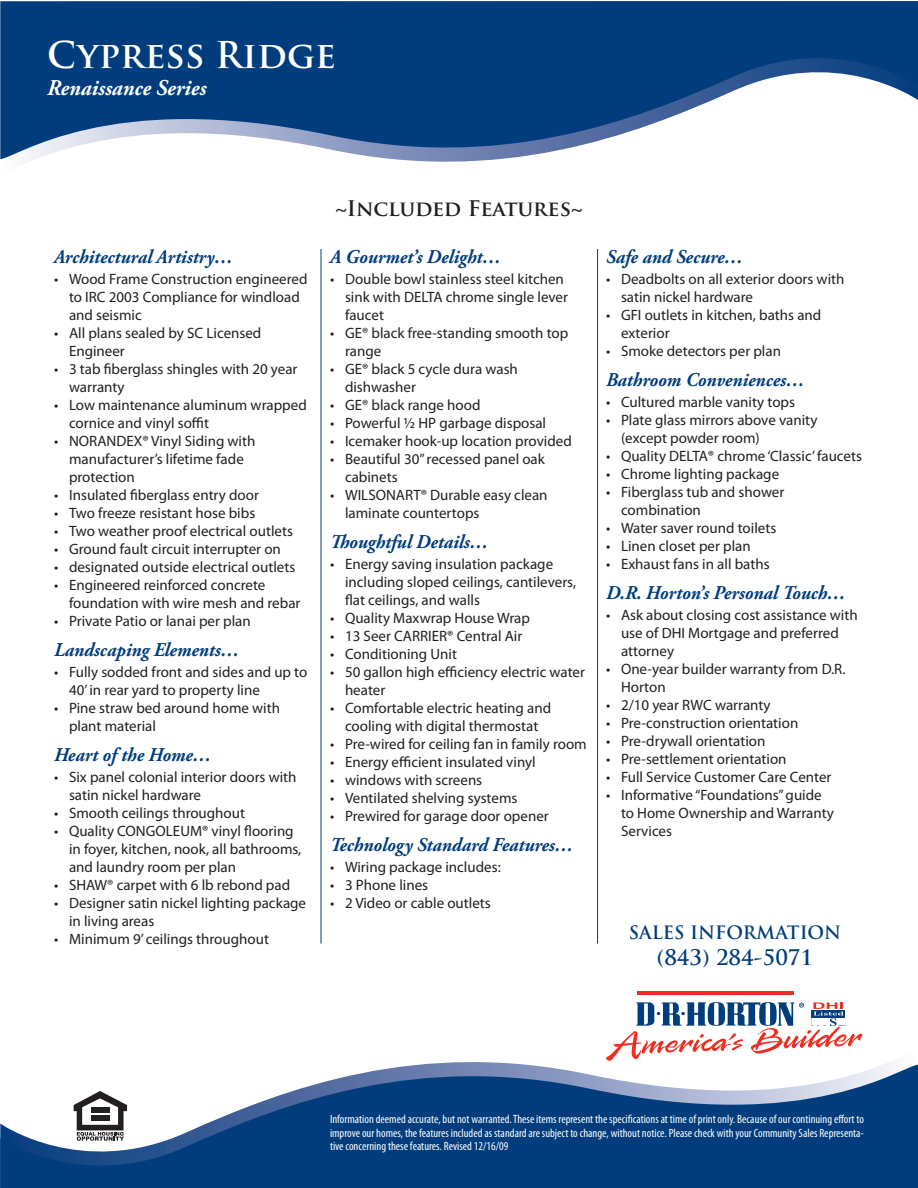
<style>
.page{position:relative;width:918px;height:1188px;background:#fff}
.page>*{position:absolute;margin:0;border:0;box-sizing:border-box;transform-origin:0 0}
.t1{font:700 36px "Trajan Pro";color:#fff}
.t2{font:italic 700 22.5px "Adobe Garamond Pro";color:#fff;scale:.95 1}
.t3{font:700 21px "Trajan Pro";letter-spacing:-.015em;color:#231f20}
.t4{font:700 21px "Trajan Pro";color:#013d7d}
.t5{font:italic 700 19.5px "Adobe Garamond Pro";color:#013d7d;scale:.95 1}
.t6{font:700 18px "Trajan Pro";color:#013d7d}
.t7{font:15px/18px "Myriad Pro";color:#231f20}
.t8{font:condensed 12px/13.5px "Myriad Pro";color:#fff;text-align:justify}
</style>
<div class="page">
<svg style="left:0;top:1px;width:918px;height:162px;fill:#013d7d"></svg>
<svg style="left:0;top:1061px;width:918px;height:127px;fill:#013d7d"></svg>
<svg style="left:74px;top:1091px;width:53px;height:50px"></svg>
<hr style="left:321px;top:249px;width:1px;height:695px;background:#013d7d">
<hr style="left:597px;top:249px;width:1px;height:695px;background:#013d7d">
<hr style="left:638px;top:991px;width:156px;height:3px;background:#ee2e22">
<svg style="left:606px;top:1002px;width:256px;height:59px"></svg>
<p class="t1" style="left:47px;top:32px;width:290px">Cypress Ridge</p>
<p class="t2" style="left:47px;top:74px;width:169px">Renaissance Series</p>
<p class="t5" style="left:54px;top:246px;width:190px">Architectural Artistry…</p>
<p class="t7" style="left:69px;top:270px;width:240px;text-indent:-15px">• Wood Frame Construction engineered to IRC 2003 Compliance for windload and seismic</p>
<p class="t7" style="left:69px;top:324px;width:194px;text-indent:-15px">• All plans sealed by SC Licensed<br>Engineer</p>
<p class="t7" style="left:69px;top:360px;width:230px;text-indent:-15px">• 3 tab fiberglass shingles with 20 year warranty</p>
<p class="t7" style="left:69px;top:396px;width:239px;text-indent:-15px">• Low maintenance aluminum wrapped cornice and vinyl soffit</p>
<p class="t7" style="left:69px;top:432px;width:188px;text-indent:-15px">• NORANDEX® Vinyl Siding with manufacturer’s lifetime fade protection</p>
<p class="t7" style="left:54px;top:486px;width:207px">• Insulated fiberglass entry door</p>
<p class="t7" style="left:54px;top:504px;width:203px">• Two freeze resistant hose bibs</p>
<p class="t7" style="left:54px;top:522px;width:240px">• Two weather proof electrical outlets</p>
<p class="t7" style="left:54px;top:540px;width:228px">• Ground fault circuit interrupter on</p>
<p class="t7" style="left:54px;top:558px;width:243px">• designated outside electrical outlets</p>
<p class="t7" style="left:69px;top:576px;width:233px;text-indent:-15px">• Engineered reinforced concrete foundation with wire mesh and rebar</p>
<p class="t7" style="left:54px;top:612px;width:198px">• Private Patio or lanai per plan</p>
<p class="t5" style="left:54px;top:639px;width:197px">Landscaping Elements…</p>
<p class="t7" style="left:69px;top:663px;width:240px;text-indent:-15px">• Fully sodded front and sides and up to<br>40’ in rear yard to property line</p>
<p class="t7" style="left:69px;top:699px;width:213px;text-indent:-15px">• Pine straw bed around home with plant material</p>
<p class="t5" style="left:54px;top:744px;width:167px">Heart of the Home…</p>
<p class="t7" style="left:69px;top:768px;width:229px;text-indent:-15px">• Six panel colonial interior doors with satin nickel hardware</p>
<p class="t7" style="left:54px;top:804px;width:193px">• Smooth ceilings throughout</p>
<p class="t7" style="left:69px;top:822px;width:234px;text-indent:-15px">• Quality CONGOLEUM® vinyl flooring in foyer, kitchen, nook, all bathrooms, and laundry room per plan</p>
<p class="t7" style="left:54px;top:876px;width:238px">• SHAW® carpet with 6 lb rebond pad</p>
<p class="t7" style="left:69px;top:894px;width:239px;text-indent:-15px">• Designer satin nickel lighting package in living areas</p>
<p class="t7" style="left:54px;top:930px;width:216px">• Minimum 9’ ceilings throughout</p>
<p class="t3" style="left:335px;top:195px;width:249px">~Included Features~</p>
<p class="t5" style="left:330px;top:246px;width:181px">A Gourmet’s Delight…</p>
<p class="t7" style="left:345px;top:270px;width:225px;text-indent:-15px">• Double bowl stainless steel kitchen sink with DELTA chrome single lever faucet</p>
<p class="t7" style="left:345px;top:324px;width:225px;text-indent:-15px">• GE® black free-standing smooth top range</p>
<p class="t7" style="left:345px;top:360px;width:174px;text-indent:-15px">• GE® black 5 cycle dura wash dishwasher</p>
<p class="t7" style="left:330px;top:396px;width:152px">• GE® black range hood</p>
<p class="t7" style="left:330px;top:414px;width:218px">• Powerful ½ HP garbage disposal</p>
<p class="t7" style="left:330px;top:432px;width:243px">• Icemaker hook-up location provided</p>
<p class="t7" style="left:345px;top:450px;width:201px;text-indent:-15px">• Beautiful 30”recessed panel oak cabinets</p>
<p class="t7" style="left:345px;top:486px;width:204px;text-indent:-15px">• WILSONART® Durable easy clean laminate countertops</p>
<p class="t5" style="left:330px;top:531px;width:168px">Thoughtful Details…</p>
<p class="t7" style="left:345px;top:555px;width:233px;text-indent:-15px">• Energy saving insulation package including sloped ceilings, cantilevers, flat ceilings, and walls</p>
<p class="t7" style="left:330px;top:609px;width:202px">• Quality Maxwrap House Wrap</p>
<p class="t7" style="left:330px;top:627px;width:194px">• 13 Seer CARRIER® Central Air</p>
<p class="t7" style="left:330px;top:645px;width:129px">• Conditioning Unit</p>
<p class="t7" style="left:345px;top:663px;width:242px;text-indent:-15px">• 50 gallon high efficiency electric water heater</p>
<p class="t7" style="left:330px;top:699px;width:223px;text-align:center">• Comfortable electric heating and cooling with digital thermostat</p>
<p class="t7" style="left:330px;top:735px;width:258px">• Pre-wired for ceiling fan in family room</p>
<p class="t7" style="left:330px;top:753px;width:207px">• Energy efficient insulated vinyl</p>
<p class="t7" style="left:330px;top:771px;width:154px">• windows with screens</p>
<p class="t7" style="left:330px;top:789px;width:189px">• Ventilated shelving systems</p>
<p class="t7" style="left:330px;top:807px;width:220px">• Prewired for garage door opener</p>
<p class="t5" style="left:330px;top:834px;width:258px">Technology Standard Features…</p>
<p class="t7" style="left:330px;top:858px;width:172px">• Wiring package includes:</p>
<p class="t7" style="left:330px;top:876px;width:100px">• 3 Phone lines</p>
<p class="t7" style="left:330px;top:894px;width:162px">• 2 Video or cable outlets</p>
<p class="t5" style="left:606px;top:246px;width:146px">Safe and Secure…</p>
<p class="t7" style="left:621px;top:270px;width:225px;text-indent:-15px">• Deadbolts on all exterior doors with satin nickel hardware</p>
<p class="t7" style="left:621px;top:306px;width:202px;text-indent:-15px">• GFI outlets in kitchen, baths and exterior</p>
<p class="t7" style="left:606px;top:342px;width:177px">• Smoke detectors per plan</p>
<p class="t5" style="left:606px;top:369px;width:211px">Bathroom Conveniences…</p>
<p class="t7" style="left:606px;top:393px;width:191px">• Cultured marble vanity tops</p>
<p class="t7" style="left:621px;top:411px;width:198px;text-indent:-15px">• Plate glass mirrors above vanity (except powder room)</p>
<p class="t7" style="left:606px;top:447px;width:257px">• Quality DELTA® chrome ‘Classic’faucets</p>
<p class="t7" style="left:606px;top:465px;width:175px">• Chrome lighting package</p>
<p class="t7" style="left:621px;top:483px;width:165px;text-indent:-15px">• Fiberglass tub and shower combination</p>
<p class="t7" style="left:606px;top:519px;width:172px">• Water saver round toilets</p>
<p class="t7" style="left:606px;top:537px;width:146px">• Linen closet per plan</p>
<p class="t7" style="left:606px;top:555px;width:165px">• Exhaust fans in all baths</p>
<p class="t5" style="left:606px;top:582px;width:254px">D.R. Horton’s Personal Touch…</p>
<p class="t7" style="left:621px;top:606px;width:238px;text-indent:-15px">• Ask about closing cost assistance with use of DHI Mortgage and preferred attorney</p>
<p class="t7" style="left:621px;top:660px;width:226px;text-indent:-15px">• One-year builder warranty from D.R.<br>Horton</p>
<p class="t7" style="left:606px;top:696px;width:166px">• 2/10 year RWC warranty</p>
<p class="t7" style="left:606px;top:714px;width:194px">• Pre-construction orientation</p>
<p class="t7" style="left:606px;top:732px;width:161px">• Pre-drywall orientation</p>
<p class="t7" style="left:606px;top:750px;width:182px">• Pre-settlement orientation</p>
<p class="t7" style="left:606px;top:768px;width:227px">• Full Service Customer Care Center</p>
<p class="t7" style="left:621px;top:786px;width:214px;text-indent:-15px">• Informative “Foundations”guide to Home Ownership and Warranty<br>Services</p>
<p class="t6" style="left:629px;top:922px;width:214px">SALES INFORMATION</p>
<p class="t4" style="left:657px;top:944px;width:158px">(843) 284-5071</p>
<p class="t8" style="left:330px;top:1113px;width:536px">Information deemed accurate, but not warranted. These items represent the specifications at time of print only. Because of our continuing effort to improve our homes, the features included as standard are subject to change, without notice. Please check with your Community Sales Representa&shy;tive concerning these features. Revised 12/16/09</p>
</div>
